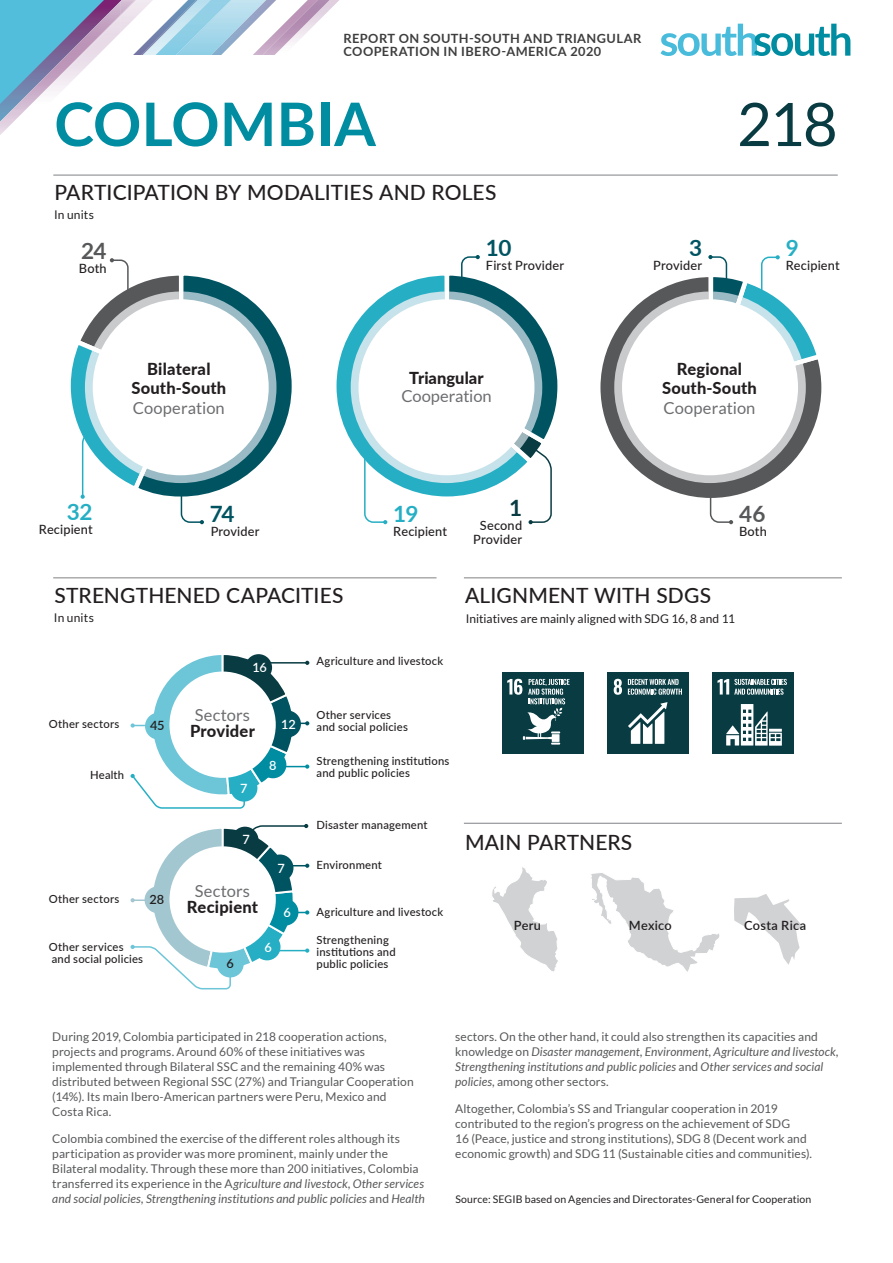
<style>
.page{position:relative;width:893px;height:1263px;background:#fff}
.page>*{position:absolute;margin:0;border:0;box-sizing:border-box;transform-origin:0 0}
.t1{font:700 60px "Lato";color:#008da2}
.t2{font:60px "Lato";color:#083b42}
.t3{font:700 22.5px "Lato";color:#26afc4}
.t4{font:700 22.5px "Lato";color:#005462}
.t5{font:700 22.5px "Lato";color:#57585a}
.t6{font:700 22.5px "Lato";color:#083b42}
.t7{font:500 21px "Lato";letter-spacing:.005em;color:#231f20}
.t8{font:800 16.5px/19.5px "Lato";letter-spacing:.01em;color:#231f20;text-align:center}
.t9{font:16.5px "Lato";letter-spacing:.005em;color:#6c6d70}
.t10{font:500 12.75px/13.5px "Lato";letter-spacing:.01em;color:#231f20;text-align:center}
.t11{font:700 12.75px/12.8px "Lato";letter-spacing:.035em;color:#3e3e3f}
.t12{font:600 12.75px "Lato";letter-spacing:.02em;color:#231f20}
.t13{font:600 12.75px "Lato";color:#fff}
.t14{font:12px/15px "Lato";letter-spacing:.005em;color:#57585a}
.t15{font:italic 12px/15px "Lato";letter-spacing:.005em;color:#57585a}
.t16{font:12px "Lato";letter-spacing:.005em;color:#231f20}
.t17{font:500 11.25px/12px "Lato";letter-spacing:.02em;color:#231f20}
.t18{font:10.5px "Lato";letter-spacing:.015em;color:#231f20}
.s1{font-style:italic}
.s2{font-style:normal}
</style>
<div class="page">
<svg style="left:661px;top:24px;width:189px;height:32px"></svg>
<svg style="left:0;top:0;width:192px;height:125px"></svg>
<img style="left:192px;top:0;width:51px;height:55px">
<img style="left:243px;top:0;width:87px;height:55px">
<div style="left:113px;top:55px;width:199px;height:70px;background:#fff"></div>
<svg style="left:734px;top:894px;width:70px;height:71px"></svg>
<svg style="left:591px;top:873px;width:129px;height:99px"></svg>
<svg style="left:600px;top:335px;width:166px;height:163px"></svg>
<svg style="left:336px;top:331px;width:15px;height:110px;fill:#26afc4"></svg>
<svg style="left:492px;top:867px;width:66px;height:105px"></svg>
<hr style="left:53px;top:577px;width:383px;height:1px;background:#808285">
<hr style="left:53px;top:175px;width:785px;height:1px;background:#808285">
<svg style="left:614px;top:255px;width:208px;height:228px"></svg>
<svg style="left:709px;top:491px;width:24px;height:33px"></svg>
<svg style="left:351px;top:255px;width:207px;height:269px"></svg>
<hr style="left:464px;top:577px;width:378px;height:1px;background:#808285">
<hr style="left:464px;top:823px;width:378px;height:1px;background:#808285">
<svg style="left:131px;top:654px;width:178px;height:155px"></svg>
<svg style="left:131px;top:824px;width:178px;height:166px"></svg>
<div style="left:145px;top:713px;width:27px;height:27px;background:#6dc5d8;border-radius:50%"></div>
<div style="left:217px;top:950px;width:27px;height:27px;background:#6dc5d8;border-radius:50%"></div>
<div style="left:145px;top:886px;width:26px;height:27px;background:#a2c7d1;border-radius:50%"></div>
<div style="left:274px;top:710px;width:27px;height:27px;background:#005462;border-radius:50%"></div>
<div style="left:267px;top:854px;width:26px;height:27px;background:#005462;border-radius:50%"></div>
<div style="left:259px;top:751px;width:27px;height:27px;background:#008da2;border-radius:50%"></div>
<div style="left:271px;top:899px;width:27px;height:27px;background:#008da2;border-radius:50%"></div>
<div style="left:230px;top:775px;width:27px;height:27px;background:#26afc4;border-radius:50%"></div>
<div style="left:254px;top:933px;width:27px;height:27px;background:#26afc4;border-radius:50%"></div>
<div style="left:169px;top:671px;width:107px;height:107px;background:#fff;border-radius:50%"></div>
<svg style="left:70px;top:258px;width:222px;height:266px"></svg>
<div style="left:169px;top:846px;width:107px;height:107px;background:#fff;border-radius:50%"></div>
<div style="left:607px;top:672px;width:82px;height:81px;background:#083b42"></div>
<svg style="left:614px;top:679px;width:8px;height:16px"></svg>
<svg style="left:628px;top:679px;width:54px;height:16px"></svg>
<svg style="left:628px;top:702px;width:39px;height:42px"></svg>
<div style="left:713px;top:672px;width:81px;height:81px;background:#083b42"></div>
<svg style="left:717px;top:679px;width:70px;height:16px"></svg>
<svg style="left:726px;top:704px;width:56px;height:42px"></svg>
<div style="left:502px;top:672px;width:82px;height:81px;background:#083b42"></div>
<svg style="left:507px;top:679px;width:63px;height:66px"></svg>
<p class="t11" style="left:344px;top:31px;width:299px">REPORT ON SOUTH-SOUTH AND TRIANGULAR<br>COOPERATION IN IBERO-AMERICA 2020</p>
<h1 class="t1" style="left:54px;top:80px;width:323px">COLOMBIA</h1>
<h3 class="t7" style="left:54px;top:178px;width:444px">PARTICIPATION BY MODALITIES AND ROLES</h3>
<p class="t16" style="left:54px;top:208px;width:42px">In units</p>
<h1 class="t2" style="left:737px;top:91px;width:102px">218</h1>
<h2 class="t5" style="left:81px;top:235px;width:27px">24</h2>
<h2 class="t4" style="left:486px;top:231px;width:27px">10</h2>
<h2 class="t4" style="left:689px;top:231px;width:15px">3</h2>
<h2 class="t3" style="left:786px;top:232px;width:15px">9</h2>
<p class="t10" style="left:79px;top:261px;width:29px">Both</p>
<p class="t10" style="left:486px;top:258px;width:80px">First Provider</p>
<p class="t10" style="left:653px;top:258px;width:50px">Provider</p>
<p class="t10" style="left:786px;top:258px;width:55px">Recipient</p>
<h3 class="t8" style="left:131px;top:358px;width:96px">Bilateral<br>South-South</h3>
<h3 class="t9" style="left:133px;top:399px;width:93px">Cooperation</h3>
<h3 class="t8" style="left:409px;top:368px;width:76px">Triangular</h3>
<h3 class="t9" style="left:401px;top:387px;width:92px">Cooperation</h3>
<h3 class="t8" style="left:662px;top:358px;width:96px">Regional<br>South-South</h3>
<h3 class="t9" style="left:663px;top:399px;width:93px">Cooperation</h3>
<h2 class="t3" style="left:67px;top:496px;width:27px">32</h2>
<h2 class="t4" style="left:210px;top:497px;width:26px">74</h2>
<h2 class="t6" style="left:509px;top:491px;width:15px">1</h2>
<p class="t10" style="left:473px;top:518px;width:50px">Second<br>Provider</p>
<h2 class="t3" style="left:393px;top:497px;width:27px">19</h2>
<h2 class="t5" style="left:739px;top:497px;width:28px">46</h2>
<p class="t10" style="left:393px;top:524px;width:55px">Recipient</p>
<p class="t10" style="left:739px;top:524px;width:29px">Both</p>
<p class="t10" style="left:39px;top:522px;width:55px">Recipient</p>
<p class="t10" style="left:211px;top:524px;width:50px">Provider</p>
<h3 class="t7" style="left:54px;top:580px;width:291px">STRENGTHENED CAPACITIES</h3>
<p class="t16" style="left:54px;top:611px;width:42px">In units</p>
<p class="t17" style="left:49px;top:718px;width:72px">Other sectors</p>
<p class="t17" style="left:90px;top:769px;width:36px">Health</p>
<p class="t12" style="left:150px;top:716px;width:16px">45</p>
<p class="t12" style="left:150px;top:890px;width:16px">28</p>
<p class="t17" style="left:49px;top:893px;width:72px">Other sectors</p>
<p class="t17" style="left:49px;top:940px;width:96px">Other services and social policies</p>
<p class="t13" style="left:252px;top:658px;width:16px">16</p>
<h3 class="t9" style="left:195px;top:706px;width:57px">Sectors</h3>
<h3 class="t8" style="left:190px;top:721px;width:66px">Provider</h3>
<p class="t13" style="left:281px;top:715px;width:16px">12</p>
<p class="t13" style="left:240px;top:779px;width:9px">7</p>
<p class="t13" style="left:269px;top:756px;width:9px">8</p>
<p class="t13" style="left:242px;top:830px;width:9px">7</p>
<h3 class="t9" style="left:195px;top:882px;width:57px">Sectors</h3>
<h3 class="t8" style="left:187px;top:897px;width:73px">Recipient</h3>
<p class="t13" style="left:277px;top:859px;width:9px">7</p>
<p class="t13" style="left:283px;top:903px;width:9px">6</p>
<p class="t12" style="left:226px;top:954px;width:9px">6</p>
<p class="t13" style="left:264px;top:938px;width:9px">6</p>
<p class="t17" style="left:316px;top:655px;width:128px">Agriculture and livestock</p>
<p class="t17" style="left:316px;top:709px;width:93px">Other services and social policies</p>
<p class="t17" style="left:316px;top:754px;width:134px">Strengthening institutions and public policies</p>
<p class="t17" style="left:316px;top:818px;width:112px">Disaster management</p>
<p class="t17" style="left:316px;top:858px;width:67px">Environment</p>
<p class="t17" style="left:316px;top:905px;width:128px">Agriculture and livestock</p>
<p class="t17" style="left:316px;top:933px;width:81px">Strengthening institutions and public policies</p>
<h3 class="t7" style="left:465px;top:580px;width:248px">ALIGNMENT WITH SDGS</h3>
<p class="t16" style="left:466px;top:612px;width:271px">Initiatives are mainly aligned with SDG 16, 8 and 11</p>
<h3 class="t7" style="left:465px;top:827px;width:169px">MAIN PARTNERS</h3>
<p class="t12" style="left:514px;top:916px;width:29px">Peru</p>
<p class="t12" style="left:629px;top:916px;width:45px">Mexico</p>
<p class="t12" style="left:744px;top:916px;width:64px">Costa Rica</p>
<p class="t14" style="left:52px;top:1029px;width:363px">During 2019, Colombia participated in 218 cooperation actions, projects and programs. Around 60% of these initiatives was implemented through Bilateral SSC and the remaining 40% was distributed between Regional SSC (27%) and Triangular Cooperation (14%). Its main Ibero-American partners were Peru, Mexico and Costa Rica.</p>
<p class="t14" style="left:52px;top:1131px;width:374px">Colombia combined the exercise of the different roles although its participation as provider was more prominent, mainly under the Bilateral modality. Through these more than 200 initiatives, Colombia transferred its experience in the A<span class="s1">griculture and livestock, Other services and social policies, Strengthening institutions and public policies</span> and <span class="s1">Health</span></p>
<p class="t15" style="left:455px;top:1029px;width:385px"><span class="s2">sectors. On the other hand, it could also strengthen its capacities and knowledge on</span> Disaster management, Environment, Agriculture and livestock, Strengthening institutions and public policies <span class="s2">and</span> Other services and social policies<span class="s2">, among other sectors.</span></p>
<p class="t14" style="left:455px;top:1101px;width:358px">Altogether, Colombia’s SS and Triangular cooperation in 2019 contributed to the region’s progress on the achievement of SDG<br>16 (Peace, justice and strong institutions), SDG 8 (Decent work and economic growth) and SDG 11 (Sustainable cities and communities).</p>
<p class="t18" style="left:455px;top:1194px;width:357px">Source: SEGIB based on Agencies and Directorates-General for Cooperation</p>
</div>
